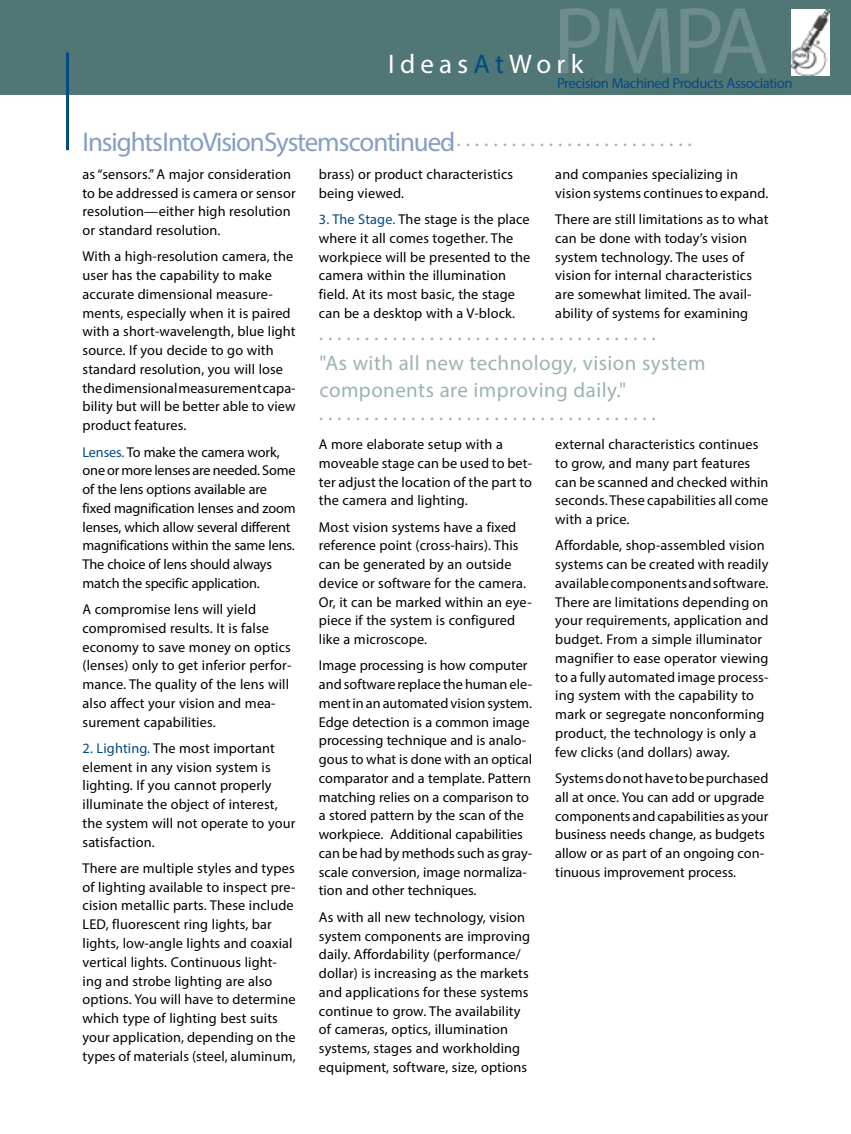
<style>
.page{position:relative;width:851px;height:1134px;background:#fff}
.page>*{position:absolute;margin:0;border:0;box-sizing:border-box;transform-origin:0 0}
.t1{font:96px "Myriad Pro";color:#6d8d8d}
.t2{font:27px "Myriad Pro";letter-spacing:-.04em;color:#859ec4}
.t3{font:27px "Myriad Pro";letter-spacing:.195em;color:#fff}
.t4{font:21px/27px "Myriad Pro";letter-spacing:.02em;color:#9cb3b4}
.t5{font:14.7px "Myriad Pro";letter-spacing:-.025em;color:#004b85}
.t6{font:14.25px/18.8px "Myriad Pro";letter-spacing:.01em;color:#000}
.t7{font:14.25px/18.8px "Myriad Pro";letter-spacing:-.01em;color:#000}
.s1{color:#004b85}
</style>
<div class="page">
<div style="left:0;top:0;width:850px;height:94px;background:#517676"></div>
<img style="left:791px;top:9px;width:38px;height:66px">
<hr style="left:66px;top:52px;width:3px;height:98px;background:#004b85">
<h1 class="t1" style="left:552px;top:-18px;width:218px">PMPA</h1>
<p class="t5" style="left:557px;top:74px;width:237px">Precision Machined Products Association</p>
<h2 class="t3" style="left:388px;top:47px;width:197px">Ideas<span class="s1">At</span>Work</h2>
<h2 class="t2" style="left:82px;top:125px;width:374px">Insights Into Vision Systems continued</h2>
<h3 class="t4" style="left:447px;top:125px;width:246px">. . . . . . . . . . . . . . . . . . . . . . . . . . .</h3>
<p class="t6" style="left:82px;top:164px;width:215px">as “sensors.” A major consideration to be addressed is camera or sensor resolution—either high resolution or standard resolution.</p>
<p class="t6" style="left:82px;top:247px;width:215px">With a high-resolution camera, the user has the capability to make accurate dimensional measure&shy;ments, especially when it is paired with a short-wavelength, blue light source. If you decide to go with standard resolution, you will lose the dimensional measurement capa&shy;bility but will be better able to view product features.</p>
<p class="t7" style="left:82px;top:442px;width:215px"><span class="s1">Lenses.</span> To make the camera work, one or more lenses are needed. Some of the lens options available are fixed magnification lenses and zoom lenses, which allow several different magnifications within the same lens.<br>The choice of lens should always match the specific application.</p>
<p class="t6" style="left:82px;top:600px;width:210px">A compromise lens will yield compromised results. It is false economy to save money on optics (lenses) only to get inferior perfor&shy;mance. The quality of the lens will also affect your vision and mea&shy;surement capabilities.</p>
<p class="t6" style="left:82px;top:739px;width:214px"><span class="s1">2. Lighting.</span> The most important element in any vision system is lighting. If you cannot properly illuminate the object of interest, the system will not operate to your satisfaction.</p>
<p class="t6" style="left:82px;top:859px;width:215px">There are multiple styles and types of lighting available to inspect pre&shy;cision metallic parts. These include LED, fluorescent ring lights, bar lights, low-angle lights and coaxial vertical lights. Continuous light&shy;ing and strobe lighting are also options. You will have to determine which type of lighting best suits your application, depending on the types of materials (steel, aluminum,</p>
<p class="t6" style="left:319px;top:165px;width:196px">brass) or product characteristics being viewed.</p>
<p class="t6" style="left:319px;top:210px;width:213px"><span class="s1">3. The Stage.</span> The stage is the place where it all comes together. The workpiece will be presented to the camera within the illumination field. At its most basic, the stage can be a desktop with a V-block.</p>
<p class="t6" style="left:555px;top:165px;width:214px">and companies specializing in vision systems continues to expand.</p>
<p class="t6" style="left:555px;top:210px;width:215px">There are still limitations as to what can be done with today’s vision system technology. The uses of vision for internal characteristics are somewhat limited. The avail&shy;ability of systems for examining</p>
<h3 class="t4" style="left:319px;top:319px;width:338px">. . . . . . . . . . . . . . . . . . . . . . . . . . . . . . . . . . . . .</h3>
<h3 class="t4" style="left:319px;top:349px;width:387px">"As with all new technology, vision system components are improving daily."</h3>
<h3 class="t4" style="left:319px;top:399px;width:338px">. . . . . . . . . . . . . . . . . . . . . . . . . . . . . . . . . . . . .</h3>
<p class="t6" style="left:319px;top:435px;width:214px">A more elaborate setup with a moveable stage can be used to bet&shy;ter adjust the location of the part to the camera and lighting.</p>
<p class="t6" style="left:319px;top:517px;width:214px">Most vision systems have a fixed reference point (cross-hairs). This can be generated by an outside device or software for the camera.<br>Or, it can be marked within an eye&shy;piece if the system is configured like a microscope.</p>
<p class="t6" style="left:319px;top:656px;width:215px">Image processing is how computer and software replace the human ele&shy;ment in an automated vision system.<br>Edge detection is a common image processing technique and is analo&shy;gous to what is done with an optical comparator and a template. Pattern matching relies on a comparison to a stored pattern by the scan of the workpiece. Additional capabilities can be had by methods such as gray&shy;scale conversion, image normaliza&shy;tion and other techniques.</p>
<p class="t6" style="left:319px;top:907px;width:213px">As with all new technology, vision system components are improving daily. Affordability (performance/ dollar) is increasing as the markets and applications for these systems continue to grow. The availability of cameras, optics, illumination systems, stages and workholding equipment, software, size, options</p>
<p class="t6" style="left:555px;top:435px;width:215px">external characteristics continues to grow, and many part features can be scanned and checked within seconds. These capabilities all come with a price.</p>
<p class="t6" style="left:555px;top:536px;width:215px">Affordable, shop-assembled vision systems can be created with readily available components and software.<br>There are limitations depending on your requirements, application and budget. From a simple illuminator magnifier to ease operator viewing to a fully automated image process&shy;ing system with the capability to mark or segregate nonconforming product, the technology is only a few clicks (and dollars) away.</p>
<p class="t6" style="left:555px;top:769px;width:215px">Systems do not have to be purchased all at once. You can add or upgrade components and capabilities as your business needs change, as budgets allow or as part of an ongoing con&shy;tinuous improvement process.</p>
</div>
